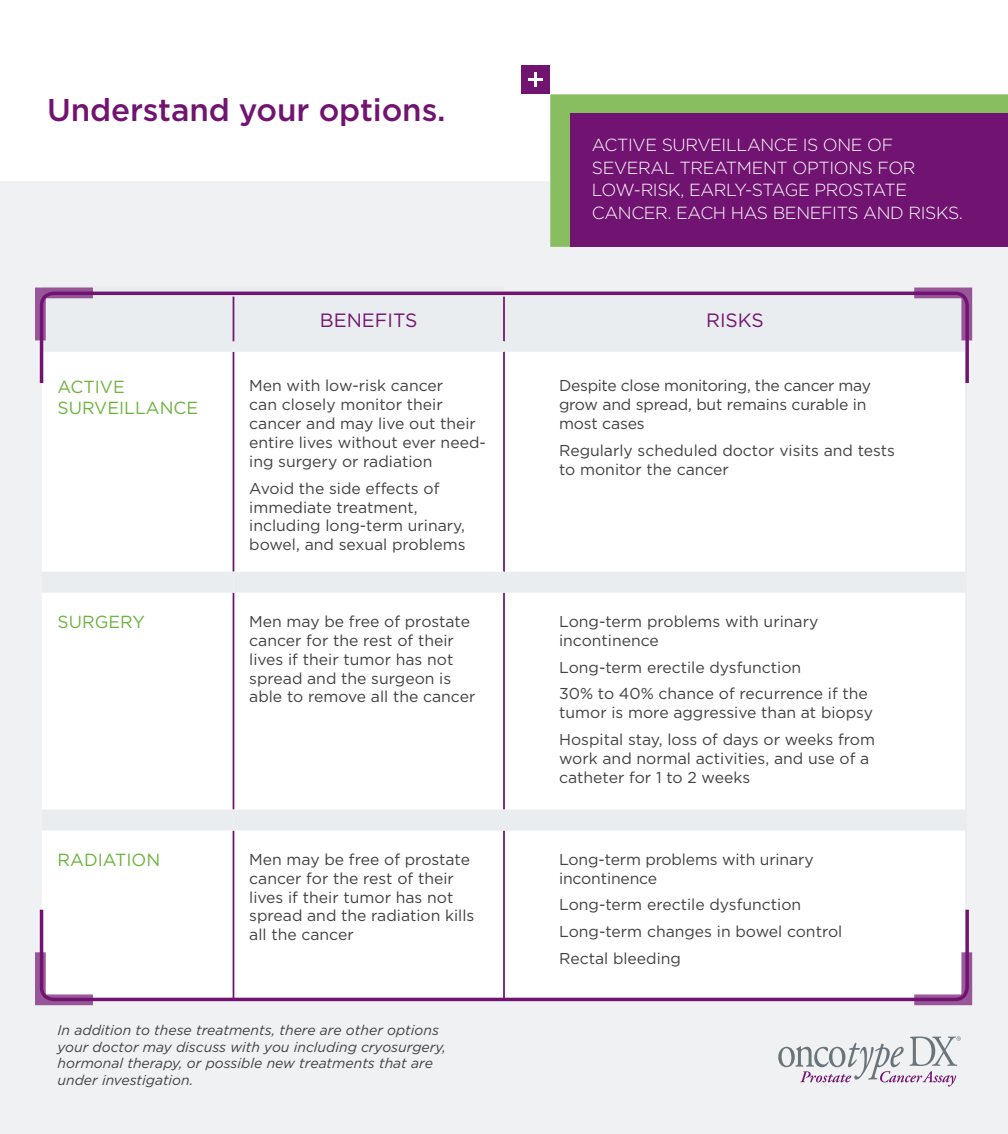
<style>
.page{position:relative;width:1008px;height:1134px;background:#fff}
.page>*{position:absolute;margin:0;border:0;box-sizing:border-box;transform-origin:0 0}
.t1{font:500 31.5px "Gotham";letter-spacing:-.005em;color:#711471}
.t2{font:19.25px "Gotham";color:#711471}
.t3{font:300 17.5px/22.8px "Gotham";letter-spacing:-.02em;color:#fff}
.t4{font:17.5px/21px "Gotham";color:#6cb33f}
.t5{font:15.75px/18.9px "Gotham";color:#414042}
.t6{font:15.75px/18.9px "Gotham";letter-spacing:-.02em;color:#414042}
.t7{font:italic 14px/16.8px "Gotham";color:#414042}
</style>
<div class="page">
<div style="left:0;top:181px;width:1008px;height:953px;background:#f0f1f2"></div>
<svg style="left:550px;top:94px;width:458px;height:153px;background:#88b662"></svg>
<div style="left:521px;top:65px;width:29px;height:29px;background:#711471"></div>
<hr style="left:534px;top:73px;width:3px;height:14px;background:#fff">
<hr style="left:529px;top:78px;width:14px;height:3px;background:#fff">
<div style="left:42px;top:387px;width:923px;height:519px;background:#fff"></div>
<hr style="left:965px;top:347px;width:2px;height:235px;background:#eaedef">
<hr style="left:965px;top:582px;width:2px;height:238px;background:#eaedef">
<hr style="left:965px;top:820px;width:2px;height:178px;background:#eaedef">
<hr style="left:233px;top:593px;width:1px;height:217px;background:#711471">
<hr style="left:233px;top:831px;width:1px;height:167px;background:#711471">
<hr style="left:503px;top:593px;width:2px;height:217px;background:#711471">
<hr style="left:503px;top:831px;width:2px;height:167px;background:#711471">
<div style="left:504px;top:572px;width:461px;height:21px;background:#eaedef"></div>
<div style="left:42px;top:810px;width:191px;height:21px;background:#eaedef"></div>
<div style="left:233px;top:810px;width:271px;height:21px;background:#eaedef"></div>
<div style="left:504px;top:810px;width:461px;height:21px;background:#eaedef"></div>
<div style="left:42px;top:286px;width:191px;height:11px;background:#eaedef"></div>
<div style="left:233px;top:286px;width:271px;height:11px;background:#eaedef"></div>
<hr style="left:233px;top:352px;width:1px;height:220px;background:#711471">
<hr style="left:503px;top:352px;width:2px;height:220px;background:#711471">
<div style="left:42px;top:572px;width:191px;height:21px;background:#eaedef"></div>
<div style="left:233px;top:572px;width:271px;height:21px;background:#eaedef"></div>
<svg style="left:778px;top:1037px;width:183px;height:50px"></svg>
<svg style="left:39px;top:291px;width:930px;height:96px"></svg>
<svg style="left:35px;top:287px;width:60px;height:55px"></svg>
<svg style="left:912px;top:287px;width:61px;height:55px"></svg>
<div style="left:39px;top:906px;width:930px;height:96px;background:#fff"></div>
<svg style="left:35px;top:951px;width:60px;height:55px"></svg>
<svg style="left:912px;top:951px;width:61px;height:55px"></svg>
<div style="left:571px;top:114px;width:437px;height:133px;background:#711471"></div>
<h1 class="t1" style="left:47px;top:92px;width:400px">Understand your options.</h1>
<p class="t3" style="left:592px;top:133px;width:373px">ACTIVE SURVEILLANCE IS ONE OF<br>SEVERAL TREATMENT OPTIONS FOR<br>LOW-RISK, EARLY-STAGE PROSTATE<br>CANCER. EACH HAS BENEFITS AND RISKS.</p>
<p class="t2" style="left:320px;top:310px;width:99px">BENEFITS</p>
<p class="t2" style="left:706px;top:310px;width:59px">RISKS</p>
<p class="t4" style="left:58px;top:376px;width:142px">ACTIVE<br>SURVEILLANCE</p>
<p class="t5" style="left:249px;top:376px;width:238px">Men with low-risk cancer<br>can closely monitor their cancer and may live out their entire lives without ever need&shy;ing surgery or radiation</p>
<p class="t5" style="left:249px;top:478px;width:218px">Avoid the side effects of immediate treatment, including long-term urinary, bowel, and sexual problems</p>
<p class="t6" style="left:559px;top:376px;width:313px">Despite close monitoring, the cancer may grow and spread, but remains curable in most cases</p>
<p class="t5" style="left:559px;top:441px;width:337px">Regularly scheduled doctor visits and tests to monitor the cancer</p>
<p class="t4" style="left:58px;top:611px;width:89px">SURGERY</p>
<p class="t5" style="left:249px;top:612px;width:228px">Men may be free of prostate cancer for the rest of their lives if their tumor has not spread and the surgeon is able to remove all the cancer</p>
<p class="t5" style="left:559px;top:612px;width:261px">Long-term problems with urinary incontinence</p>
<p class="t5" style="left:559px;top:653px;width:310px;line-height:26.8px">Long-term erectile dysfunction<br>30% to 40% chance of recurrence if the</p>
<p class="t5" style="left:559px;top:699px;width:318px;line-height:26.8px">tumor is more aggressive than at biopsy<br>Hospital stay, loss of days or weeks from</p>
<p class="t5" style="left:559px;top:749px;width:312px">work and normal activities, and use of a catheter for 1 to 2 weeks</p>
<p class="t4" style="left:58px;top:849px;width:104px">RADIATION</p>
<p class="t5" style="left:249px;top:849px;width:227px">Men may be free of prostate cancer for the rest of their lives if their tumor has not spread and the radiation kills all the cancer</p>
<p class="t5" style="left:559px;top:849px;width:256px">Long-term problems with urinary incontinence</p>
<p class="t5" style="left:559px;top:891px;width:285px;line-height:26.8px">Long-term erectile dysfunction<br>Long-term changes in bowel control<br>Rectal bleeding</p>
<p class="t7" style="left:58px;top:1022px;width:390px">In addition to these treatments, there are other options your doctor may discuss with you including cryosurgery, hormonal therapy, or possible new treatments that are under investigation.</p>
</div>
